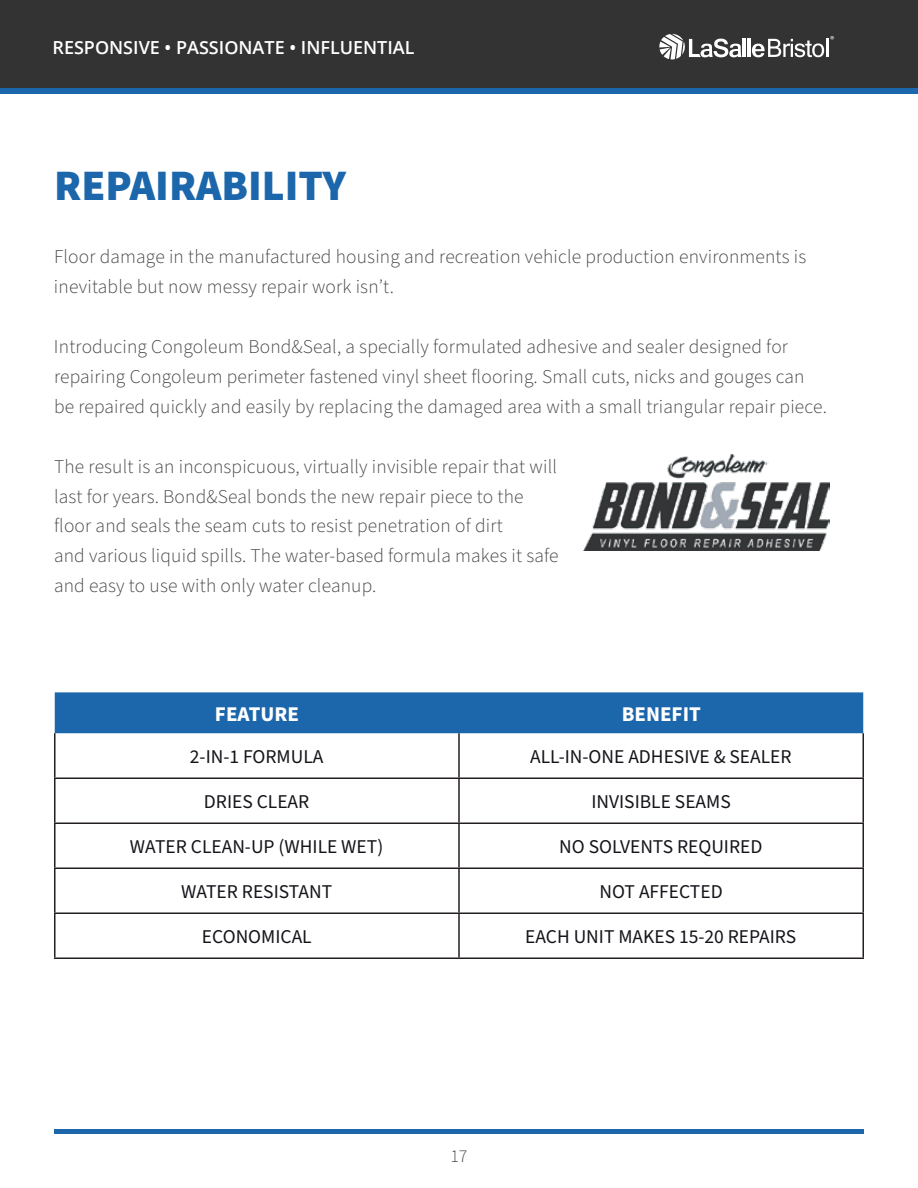
<style>
.page{position:relative;width:918px;height:1188px;background:#fff}
.page>*{position:absolute;margin:0;border:0;box-sizing:border-box;transform-origin:0 0}
.t1{font:900 43.5px "Source Sans Pro";color:#1c66ac}
.t2{font:700 21px "Source Sans Pro";color:#fff}
.t3{font:300 19.5px/30px "Source Sans Pro";letter-spacing:.01em;color:#434343}
.t4{font:19.5px "Source Sans Pro";color:#14141a}
.t5{font:600 18px "Open Sans";color:#fff}
.t6{font:300 18px "Source Sans Pro";color:#434343}
.t7{font:10.2px "Myriad Pro";color:#fff}
</style>
<div class="page">
<div style="left:0;top:0;width:918px;height:94px;background:#1c66ac"></div>
<div style="left:0;top:0;width:918px;height:88px;background:#333"></div>
<hr style="left:54px;top:1130px;width:810px;height:4px;background:#1c66ac">
<hr style="left:743px;top:39px;width:3px;height:18px;background:#fff">
<hr style="left:748px;top:39px;width:3px;height:18px;background:#fff">
<svg style="left:752px;top:39px;width:76px;height:18px"></svg>
<svg style="left:659px;top:34px;width:83px;height:26px"></svg>
<div style="left:55px;top:692px;width:808px;height:41px;background:#1c66ac"></div>
<hr style="left:54px;top:733px;width:2px;height:44px;background:#231f20">
<hr style="left:458px;top:733px;width:2px;height:44px;background:#231f20">
<hr style="left:862px;top:733px;width:2px;height:44px;background:#231f20">
<hr style="left:54px;top:777px;width:405px;height:2px;background:#231f20">
<hr style="left:54px;top:779px;width:2px;height:43px;background:#231f20">
<hr style="left:459px;top:777px;width:405px;height:2px;background:#231f20">
<hr style="left:458px;top:779px;width:2px;height:43px;background:#231f20">
<hr style="left:862px;top:779px;width:2px;height:43px;background:#231f20">
<hr style="left:54px;top:822px;width:405px;height:2px;background:#231f20">
<hr style="left:54px;top:824px;width:2px;height:43px;background:#231f20">
<hr style="left:459px;top:822px;width:405px;height:2px;background:#231f20">
<hr style="left:458px;top:824px;width:2px;height:43px;background:#231f20">
<hr style="left:862px;top:824px;width:2px;height:43px;background:#231f20">
<hr style="left:54px;top:867px;width:405px;height:2px;background:#231f20">
<hr style="left:54px;top:869px;width:2px;height:43px;background:#231f20">
<hr style="left:459px;top:867px;width:405px;height:2px;background:#231f20">
<hr style="left:458px;top:869px;width:2px;height:43px;background:#231f20">
<hr style="left:862px;top:869px;width:2px;height:43px;background:#231f20">
<hr style="left:54px;top:912px;width:405px;height:2px;background:#231f20">
<hr style="left:54px;top:914px;width:2px;height:43px;background:#231f20">
<hr style="left:459px;top:912px;width:405px;height:2px;background:#231f20">
<hr style="left:458px;top:914px;width:2px;height:43px;background:#231f20">
<hr style="left:862px;top:914px;width:2px;height:43px;background:#231f20">
<hr style="left:54px;top:957px;width:405px;height:2px;background:#231f20">
<hr style="left:459px;top:957px;width:405px;height:2px;background:#231f20">
<img style="left:584px;top:454px;width:245px;height:96px">
<p class="t5" style="left:53px;top:35px;width:364px">RESPONSIVE • PASSIONATE • INFLUENTIAL</p>
<p class="t7" style="left:830px;top:33px;width:6px">®</p>
<h1 class="t1" style="left:54px;top:156px;width:294px">REPAIRABILITY</h1>
<p class="t3" style="left:54px;top:242px;width:754px">Floor damage in the manufactured housing and recreation vehicle production environments is inevitable but now messy repair work isn’t.</p>
<p class="t3" style="left:54px;top:332px;width:774px">Introducing Congoleum Bond&amp;Seal, a specially formulated adhesive and sealer designed for repairing Congoleum perimeter fastened vinyl sheet flooring. Small cuts, nicks and gouges can be repaired quickly and easily by replacing the damaged area with a small triangular repair piece.</p>
<p class="t3" style="left:54px;top:452px;width:506px">The result is an inconspicuous, virtually invisible repair that will last for years. Bond&amp;Seal bonds the new repair piece to the floor and seals the seam cuts to resist penetration of dirt<br>and various liquid spills. The water-based formula makes it safe and easy to use with only water cleanup.</p>
<p class="t2" style="left:215px;top:699px;width:86px">FEATURE</p>
<p class="t2" style="left:622px;top:699px;width:81px">BENEFIT</p>
<p class="t4" style="left:190px;top:744px;width:135px">2-IN-1 FORMULA</p>
<p class="t4" style="left:530px;top:744px;width:263px">ALL-IN-ONE ADHESIVE &amp; SEALER</p>
<p class="t4" style="left:204px;top:789px;width:107px">DRIES CLEAR</p>
<p class="t4" style="left:591px;top:789px;width:141px">INVISIBLE SEAMS</p>
<p class="t4" style="left:130px;top:834px;width:255px">WATER CLEAN-UP (WHILE WET)</p>
<p class="t4" style="left:559px;top:834px;width:205px">NO SOLVENTS REQUIRED</p>
<p class="t4" style="left:181px;top:879px;width:153px">WATER RESISTANT</p>
<p class="t4" style="left:599px;top:879px;width:125px">NOT AFFECTED</p>
<p class="t4" style="left:202px;top:924px;width:111px">ECONOMICAL</p>
<p class="t4" style="left:525px;top:924px;width:273px">EACH UNIT MAKES 15-20 REPAIRS</p>
<p class="t6" style="left:450px;top:1144px;width:19px">17</p>
</div>
